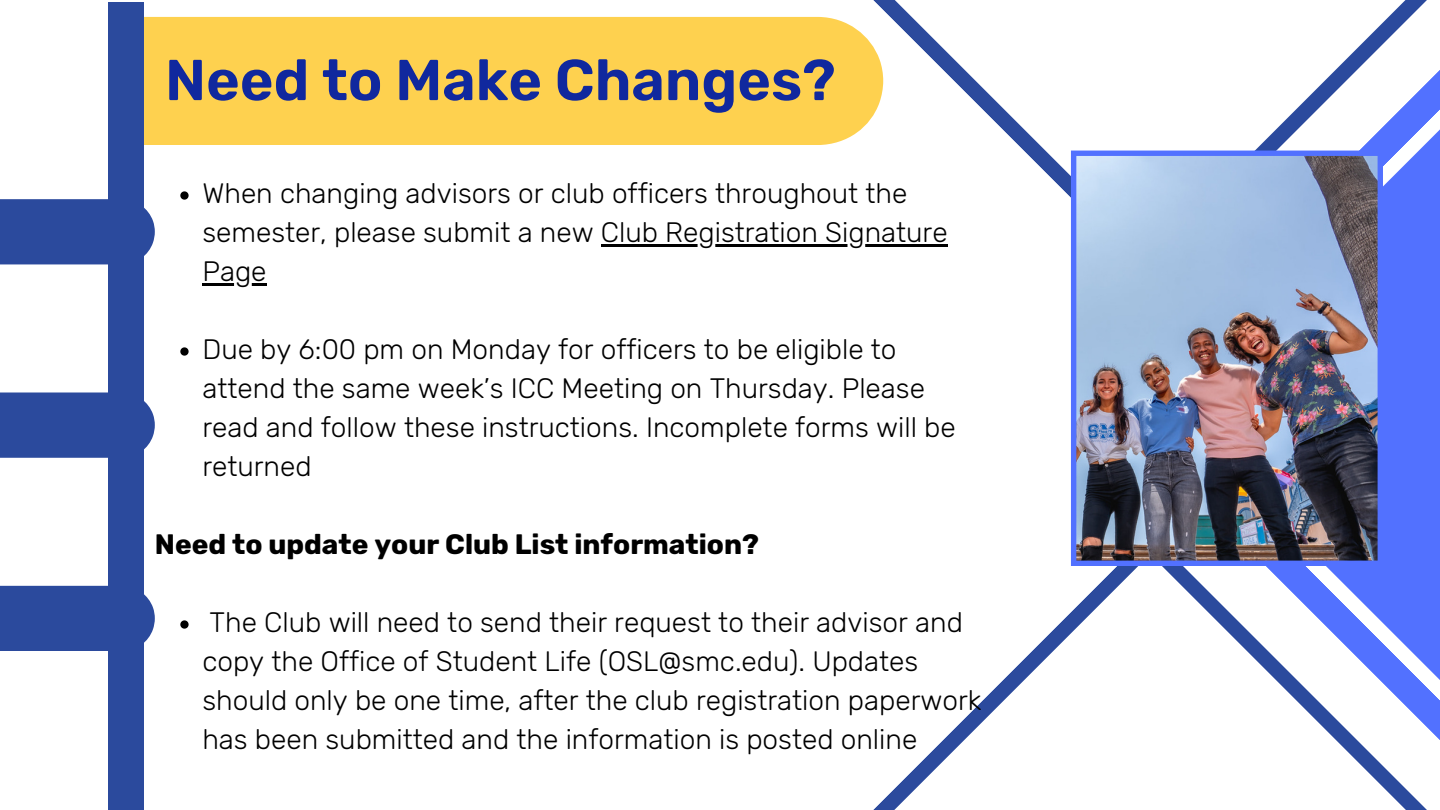
<style>
.page{position:relative;width:1440px;height:810px;background:#fff}
.page>*{position:absolute;margin:0;border:0;box-sizing:border-box;transform-origin:0 0}
.t1{font:600 57.6px "Rubik";color:#10289e}
.t2{font:300 28px/39px "Rubik";color:#000}
.t3{font:700 28px "Rubik";color:#000}
</style>
<div class="page">
<div style="left:108px;top:2px;width:36px;height:808px;background:#2b4a9d"></div>
<div style="left:1383px;top:277px;width:57px;height:256px;background:#5271ff"></div>
<svg style="left:873px;top:533px;width:567px;height:277px"></svg>
<svg style="left:807px;top:0;width:633px;height:277px"></svg>
<img style="left:1071px;top:151px;width:312px;height:415px">
<div style="left:0;top:199px;width:155px;height:65px;background:#2b4a9d"></div>
<div style="left:144px;top:17px;width:739px;height:128px;background:#fed14f"></div>
<div style="left:0;top:392px;width:155px;height:66px;background:#2b4a9d"></div>
<div style="left:0;top:586px;width:155px;height:65px;background:#2b4a9d"></div>
<svg style="left:180px;top:191px;width:9px;height:9px"></svg>
<hr style="left:601px;top:244px;width:347px;height:2px;background:#000">
<hr style="left:202px;top:283px;width:65px;height:2px;background:#000">
<svg style="left:180px;top:347px;width:9px;height:9px"></svg>
<svg style="left:180px;top:620px;width:9px;height:9px"></svg>
<p class="t1" style="left:165px;top:46px;width:672px">Need to Make Changes?</p>
<p class="t2" style="left:202px;top:174px;width:747px">When changing advisors or club officers throughout the semester, please submit a new Club Registration Signature<br>Page</p>
<p class="t2" style="left:202px;top:330px;width:755px">Due by 6:00 pm on Monday for officers to be eligible to attend the same week’s ICC Meeting on Thursday. Please read and follow these instructions. Incomplete forms will be returned</p>
<p class="t3" style="left:155px;top:528px;width:606px">Need to update your Club List information?</p>
<p class="t2" style="left:202px;top:603px;width:781px">The Club will need to send their request to their advisor and copy the Office of Student Life (OSL@smc.edu). Updates should only be one time, after the club registration paperwork has been submitted and the information is posted online</p>
</div>
